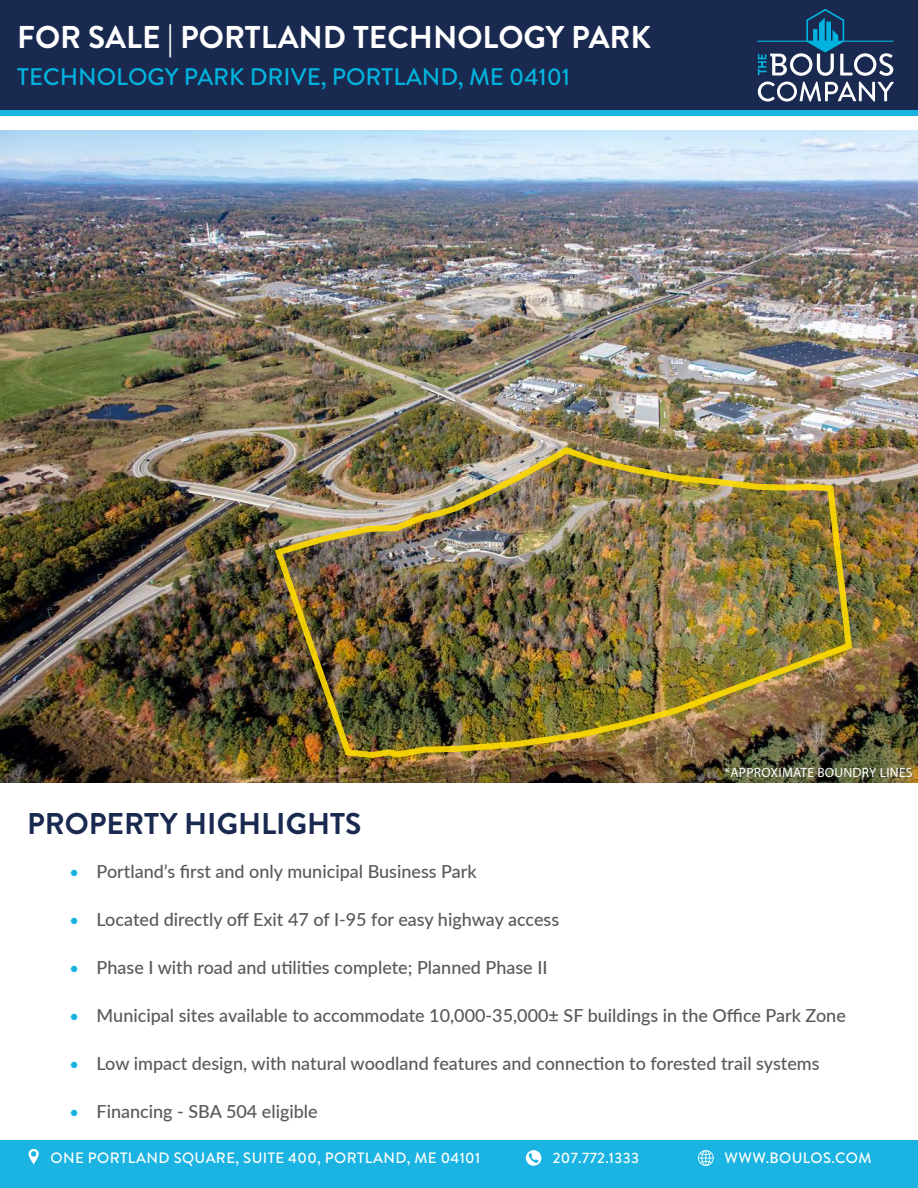
<style>
.page{position:relative;width:918px;height:1188px;background:#fff}
.page>*{position:absolute;margin:0;border:0;box-sizing:border-box;transform-origin:0 0}
.t1{font:700 31.5px "Brandon Grotesque";color:#fff}
.t2{font:700 30px "Brandon Grotesque";color:#1a294f}
.t3{font:500 24px "Brandon Grotesque";color:#00b3de}
.t4{font:500 18px "Lato";color:#59595c}
.t5{font:500 15px "Brandon Grotesque";letter-spacing:.025em;color:#fff}
.Contact_Us{font:13.5px "Myriad Pro";letter-spacing:.02em;color:#fff}
.s1{font-size:16.5px;color:#1ab3e2}
</style>
<div class="page">
<div style="left:0;top:0;width:918px;height:113px;background:#1a294f"></div>
<svg style="left:758px;top:82px;width:136px;height:20px"></svg>
<svg style="left:757px;top:9px;width:137px;height:67px"></svg>
<img style="left:0;top:130px;width:918px;height:653px">
<div style="left:0;top:1140px;width:918px;height:48px;background:#1ab3e2"></div>
<div style="left:0;top:110px;width:918px;height:6px;background:#1ab3e2"></div>
<img style="left:273px;top:446px;width:581px;height:314px">
<svg style="left:29px;top:1149px;width:10px;height:15px"></svg>
<svg style="left:526px;top:1150px;width:15px;height:16px"></svg>
<svg style="left:698px;top:1150px;width:16px;height:16px"></svg>
<p class="t1" style="left:17px;top:15px;width:635px">FOR SALE | PORTLAND TECHNOLOGY PARK</p>
<p class="t3" style="left:17px;top:61px;width:554px">TECHNOLOGY PARK DRIVE, PORTLAND, ME 04101</p>
<p class="t2" style="left:27px;top:803px;width:336px">PROPERTY HIGHLIGHTS</p>
<p class="Contact_Us" style="left:725px;top:764px;width:189px">*APPROXIMATE BOUNDRY LINES</p>
<p class="t4" style="left:70px;top:859px;width:409px"><span class="s1">•</span> Portland’s first and only municipal Business Park</p>
<p class="t4" style="left:70px;top:907px;width:491px"><span class="s1">•</span> Located directly off Exit 47 of I-95 for easy highway access</p>
<p class="t4" style="left:70px;top:955px;width:479px"><span class="s1">•</span> Phase I with road and utilities complete; Planned Phase II</p>
<p class="t4" style="left:70px;top:1003px;width:778px"><span class="s1">•</span> Municipal sites available to accommodate 10,000-35,000± SF buildings in the Office Park Zone</p>
<p class="t4" style="left:70px;top:1051px;width:751px"><span class="s1">•</span> Low impact design, with natural woodland features and connection to forested trail systems</p>
<p class="t4" style="left:70px;top:1099px;width:250px"><span class="s1">•</span> Financing - SBA 504 eligible</p>
<p class="t5" style="left:51px;top:1147px;width:431px">ONE PORTLAND SQUARE, SUITE 400, PORTLAND, ME 04101</p>
<p class="t5" style="left:553px;top:1147px;width:88px">207.772.1333</p>
<p class="t5" style="left:725px;top:1147px;width:148px">WWW.BOULOS.COM</p>
</div>
